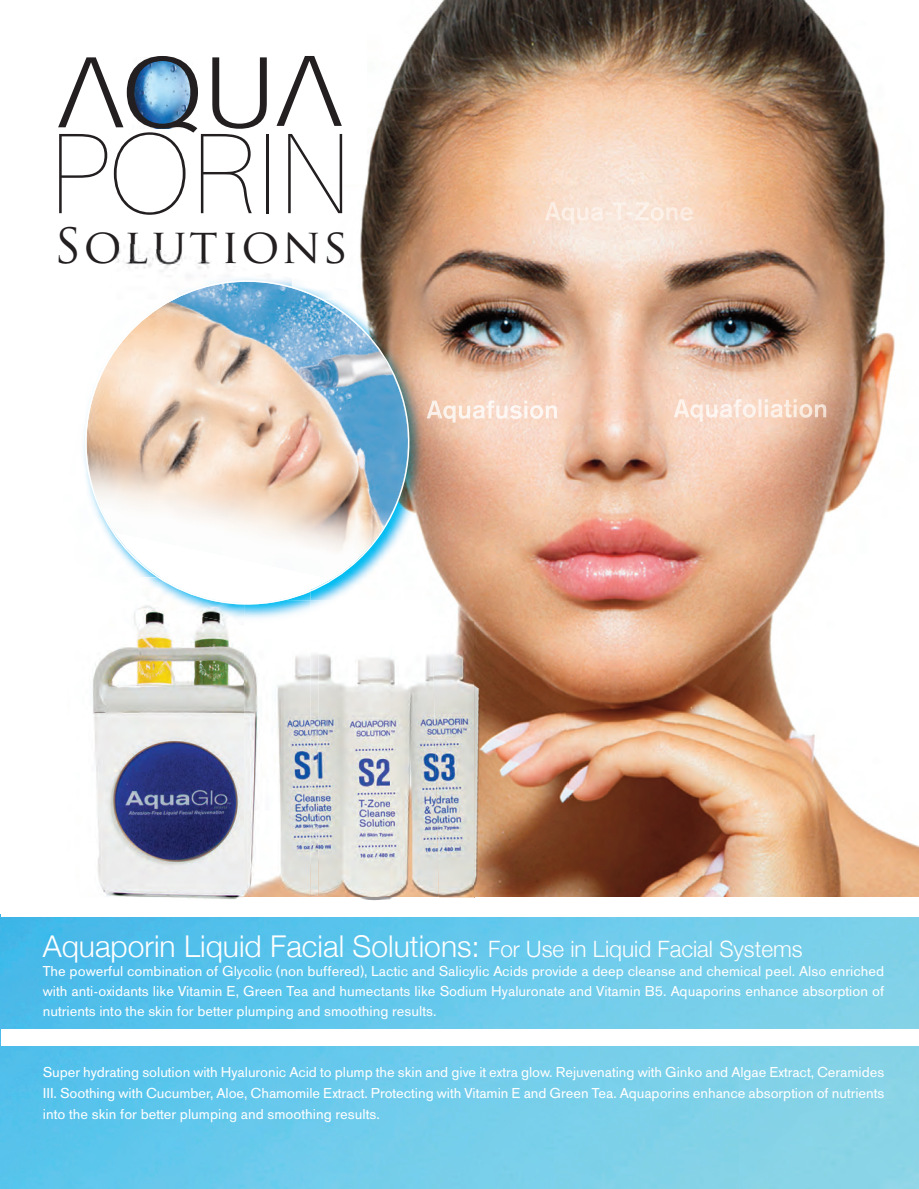
<style>
.page{position:relative;width:919px;height:1189px;background:#fff}
.page>*{position:absolute;margin:0;border:0;box-sizing:border-box;transform-origin:0 0}
.t1{font:200 114.75px "Aileron";color:#231f20}
.t2{font:300 101.25px "Aileron";color:#231f20;scale:1.1 1}
.t3{font:47.25px "Trajan Pro";letter-spacing:.06em;color:#231f20}
.t4{font:300 30px "Helvetica Neue";color:#fff}
.t5{font:15px/19.5px "A Grotesk Rgl";color:#fff;text-align:justify}
.s1{font-size:22.5px}
</style>
<div class="page">
<img style="left:126px;top:1px;width:792px;height:896px">
<img style="left:1px;top:917px;width:917px;height:271px">
<div style="left:1px;top:1028px;width:917px;height:17px;background:#fff"></div>
<img style="left:127px;top:56px;width:71px;height:77px">
<svg style="left:212px;top:57px;width:55px;height:72px"></svg>
<img style="left:673px;top:399px;width:152px;height:22px">
<img style="left:461px;top:400px;width:95px;height:23px">
<img style="left:544px;top:202px;width:148px;height:23px">
<img style="left:424px;top:290px;width:37px;height:314px">
<img style="left:115px;top:241px;width:233px;height:24px">
<img style="left:426px;top:400px;width:15px;height:19px">
<img style="left:83px;top:265px;width:341px;height:334px">
<img style="left:400px;top:599px;width:32px;height:22px">
<img style="left:310px;top:641px;width:80px;height:256px">
<img style="left:244px;top:599px;width:156px;height:42px">
<img style="left:438px;top:635px;width:132px;height:262px">
<img style="left:395px;top:621px;width:79px;height:14px">
<img style="left:359px;top:897px;width:115px;height:4px">
<img style="left:318px;top:621px;width:77px;height:35px">
<img style="left:390px;top:635px;width:48px;height:262px">
<svg style="left:390px;top:635px;width:2px;height:11px"></svg>
<img style="left:92px;top:625px;width:152px;height:272px">
<img style="left:163px;top:897px;width:81px;height:3px">
<img style="left:83px;top:577px;width:161px;height:48px">
<img style="left:271px;top:577px;width:39px;height:26px">
<img style="left:271px;top:590px;width:39px;height:11px">
<img style="left:157px;top:577px;width:114px;height:27px">
<img style="left:244px;top:625px;width:66px;height:272px">
<img style="left:244px;top:601px;width:37px;height:3px">
<h2 class="t2" style="left:127px;top:152px;width:63px;rotate:-180deg">V</h2>
<h2 class="t2" style="left:345px;top:150px;width:63px;rotate:-180deg">V</h2>
<h1 class="t1" style="left:48px;top:106px;width:303px">PORIN</h1>
<h3 class="t3" style="left:54px;top:219px;width:296px">SOLUTIONS</h3>
<h3 class="t4" style="left:43px;top:927px;width:761px">Aquaporin Liquid Facial Solutions: <span class="s1">For Use in Liquid Facial Systems</span></h3>
<p class="t5" style="left:43px;top:963px;width:842px">The powerful combination of Glycolic (non buffered), Lactic and Salicylic Acids provide a deep cleanse and chemical peel. Also enriched with anti-oxidants like Vitamin E, Green Tea and humectants like Sodium Hyaluronate and Vitamin B5. Aquaporins enhance absorption of nutrients into the skin for better plumping and smoothing results.</p>
<p class="t5" style="left:43px;top:1063px;width:842px;line-height:21px">Super hydrating solution with Hyaluronic Acid to plump the skin and give it extra glow. Rejuvenating with Ginko and Algae Extract, Ceramides III. Soothing with Cucumber, Aloe, Chamomile Extract. Protecting with Vitamin E and Green Tea. Aquaporins enhance absorption of nutrients into the skin for better plumping and smoothing results.</p>
</div>
